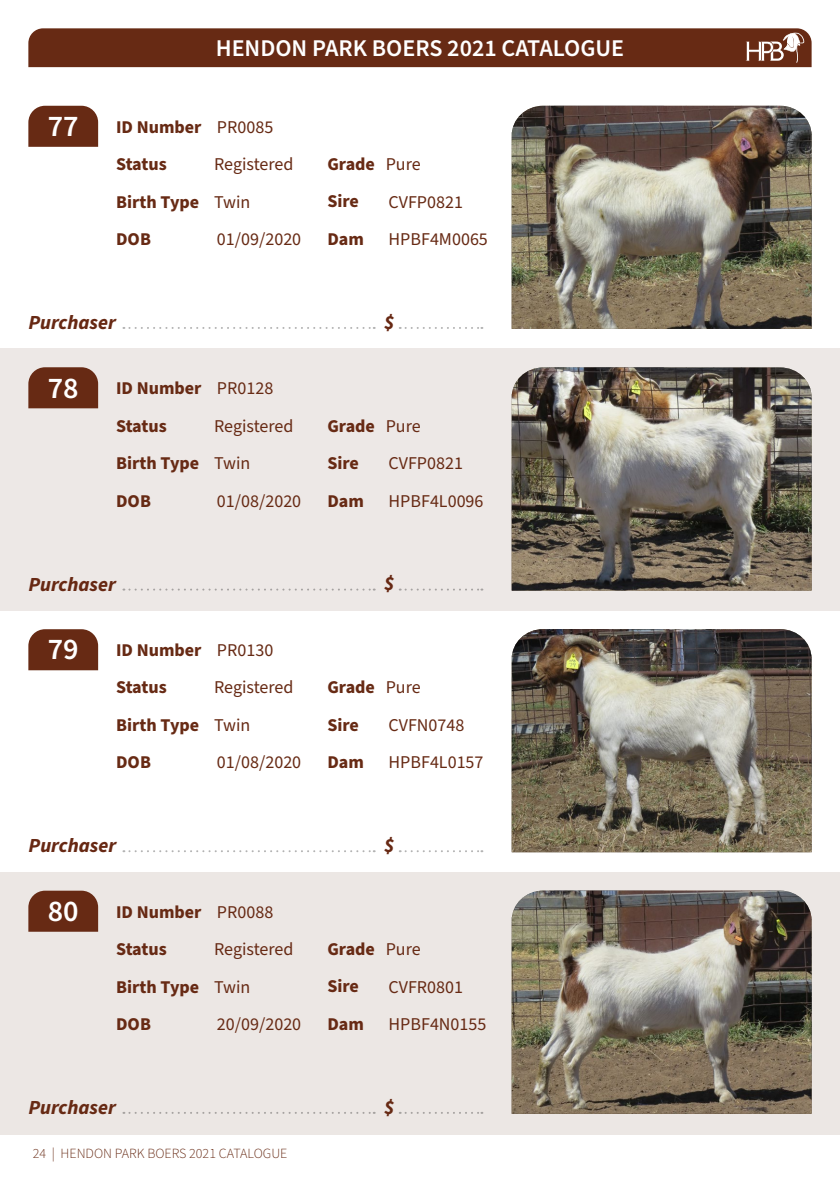
<style>
.page{position:relative;width:840px;height:1191px;background:#fff}
.page>*{position:absolute;margin:0;border:0;box-sizing:border-box;transform-origin:0 0}
.t1{font:600 30px "Source Sans Pro";color:#fff}
.t2{font:600 24px "Source Sans Pro";color:#fff}
.t3{font:italic 700 20px "Source Sans Pro";color:#672813}
.t4{font:italic 700 20px "Source Sans Pro";color:#672a14}
.t5{font:700 18px/37.4px "Source Sans Pro";color:#672a14}
.t6{font:18px "Source Sans Pro";color:#672a14}
.t7{font:300 14px "Source Sans Pro";color:#672a14}
.s1{font-weight:400}
</style>
<div class="page">
<div style="left:0;top:348px;width:839px;height:262px;background:#ede8e6"></div>
<div style="left:0;top:872px;width:839px;height:262px;background:#ece7e4"></div>
<div style="left:28px;top:28px;width:783px;height:39px;background:#672a14"></div>
<svg style="left:28px;top:106px;width:70px;height:41px;background:#6e341f"></svg>
<img style="left:511px;top:106px;width:300px;height:223px">
<svg style="left:123px;top:327px;width:251px;height:2px"></svg>
<svg style="left:399px;top:327px;width:83px;height:2px"></svg>
<svg style="left:28px;top:367px;width:70px;height:41px;background:#6e341f"></svg>
<img style="left:511px;top:367px;width:300px;height:223px">
<svg style="left:123px;top:588px;width:251px;height:2px"></svg>
<svg style="left:399px;top:588px;width:83px;height:2px"></svg>
<svg style="left:28px;top:629px;width:70px;height:41px;background:#6e3520"></svg>
<img style="left:511px;top:629px;width:300px;height:223px">
<svg style="left:123px;top:850px;width:251px;height:2px"></svg>
<svg style="left:399px;top:850px;width:83px;height:2px"></svg>
<svg style="left:28px;top:890px;width:70px;height:41px;background:#6f3521"></svg>
<img style="left:511px;top:890px;width:300px;height:223px">
<svg style="left:123px;top:1112px;width:251px;height:1px"></svg>
<svg style="left:399px;top:1112px;width:83px;height:1px"></svg>
<h1 class="t1" style="left:48px;top:106px;width:32px">77</h1>
<h2 class="t2" style="left:215px;top:32px;width:410px">HENDON PARK BOERS 2021 CATALOGUE</h2>
<p class="t5" style="left:116px;top:109px;width:87px">ID Number<br>Status</p>
<p class="t6" style="left:217px;top:115px;width:58px">PR0085</p>
<p class="t6" style="left:214px;top:152px;width:81px">Registered</p>
<p class="t5" style="left:327px;top:146px;width:95px">Grade <span class="s1">Pure</span></p>
<p class="t5" style="left:116px;top:183px;width:136px">Birth Type <span class="s1">Twin</span></p>
<p class="t5" style="left:327px;top:183px;width:38px">Sire<br>Dam</p>
<p class="t6" style="left:217px;top:227px;width:86px">01/09/2020</p>
<p class="t5" style="left:116px;top:221px;width:36px">DOB</p>
<p class="t6" style="left:388px;top:190px;width:76px">CVFP0821</p>
<p class="t6" style="left:388px;top:227px;width:101px">HPBF4M0065</p>
<p class="t3" style="left:28px;top:309px;width:89px">Purchaser</p>
<p class="t3" style="left:384px;top:308px;width:12px">$</p>
<h1 class="t1" style="left:48px;top:367px;width:32px">78</h1>
<p class="t5" style="left:116px;top:370px;width:87px">ID Number<br>Status</p>
<p class="t6" style="left:217px;top:376px;width:58px">PR0128</p>
<p class="t6" style="left:214px;top:414px;width:81px">Registered</p>
<p class="t5" style="left:327px;top:407px;width:95px">Grade <span class="s1">Pure</span></p>
<p class="t5" style="left:116px;top:445px;width:136px">Birth Type <span class="s1">Twin</span></p>
<p class="t5" style="left:327px;top:445px;width:38px">Sire<br>Dam</p>
<p class="t6" style="left:217px;top:488px;width:86px">01/08/2020</p>
<p class="t5" style="left:116px;top:482px;width:36px">DOB</p>
<p class="t6" style="left:388px;top:451px;width:76px">CVFP0821</p>
<p class="t6" style="left:388px;top:488px;width:96px">HPBF4L0096</p>
<p class="t3" style="left:28px;top:570px;width:89px">Purchaser</p>
<p class="t3" style="left:384px;top:570px;width:12px">$</p>
<h1 class="t1" style="left:48px;top:629px;width:32px">79</h1>
<p class="t5" style="left:116px;top:632px;width:87px">ID Number<br>Status</p>
<p class="t6" style="left:217px;top:638px;width:58px">PR0130</p>
<p class="t6" style="left:214px;top:675px;width:81px">Registered</p>
<p class="t5" style="left:327px;top:669px;width:95px">Grade <span class="s1">Pure</span></p>
<p class="t5" style="left:116px;top:706px;width:136px">Birth Type <span class="s1">Twin</span></p>
<p class="t5" style="left:327px;top:706px;width:38px">Sire<br>Dam</p>
<p class="t6" style="left:217px;top:750px;width:86px">01/08/2020</p>
<p class="t5" style="left:116px;top:744px;width:36px">DOB</p>
<p class="t6" style="left:388px;top:713px;width:77px">CVFN0748</p>
<p class="t6" style="left:388px;top:750px;width:96px">HPBF4L0157</p>
<p class="t3" style="left:29px;top:832px;width:89px">Purchaser</p>
<p class="t3" style="left:384px;top:831px;width:12px">$</p>
<h1 class="t1" style="left:48px;top:891px;width:32px">80</h1>
<p class="t5" style="left:116px;top:893px;width:87px">ID Number<br>Status</p>
<p class="t6" style="left:217px;top:899px;width:58px">PR0088</p>
<p class="t6" style="left:214px;top:937px;width:81px">Registered</p>
<p class="t5" style="left:327px;top:930px;width:95px">Grade <span class="s1">Pure</span></p>
<p class="t5" style="left:116px;top:968px;width:136px">Birth Type <span class="s1">Twin</span></p>
<p class="t5" style="left:327px;top:968px;width:38px">Sire<br>Dam</p>
<p class="t6" style="left:217px;top:1012px;width:86px">20/09/2020</p>
<p class="t5" style="left:116px;top:1005px;width:36px">DOB</p>
<p class="t6" style="left:388px;top:974px;width:76px">CVFR0801</p>
<p class="t6" style="left:388px;top:1012px;width:99px">HPBF4N0155</p>
<p class="t4" style="left:28px;top:1093px;width:89px">Purchaser</p>
<p class="t4" style="left:384px;top:1093px;width:12px">$</p>
<p class="t7" style="left:33px;top:1143px;width:256px">24 | HENDON PARK BOERS 2021 CATALOGUE</p>
</div>
